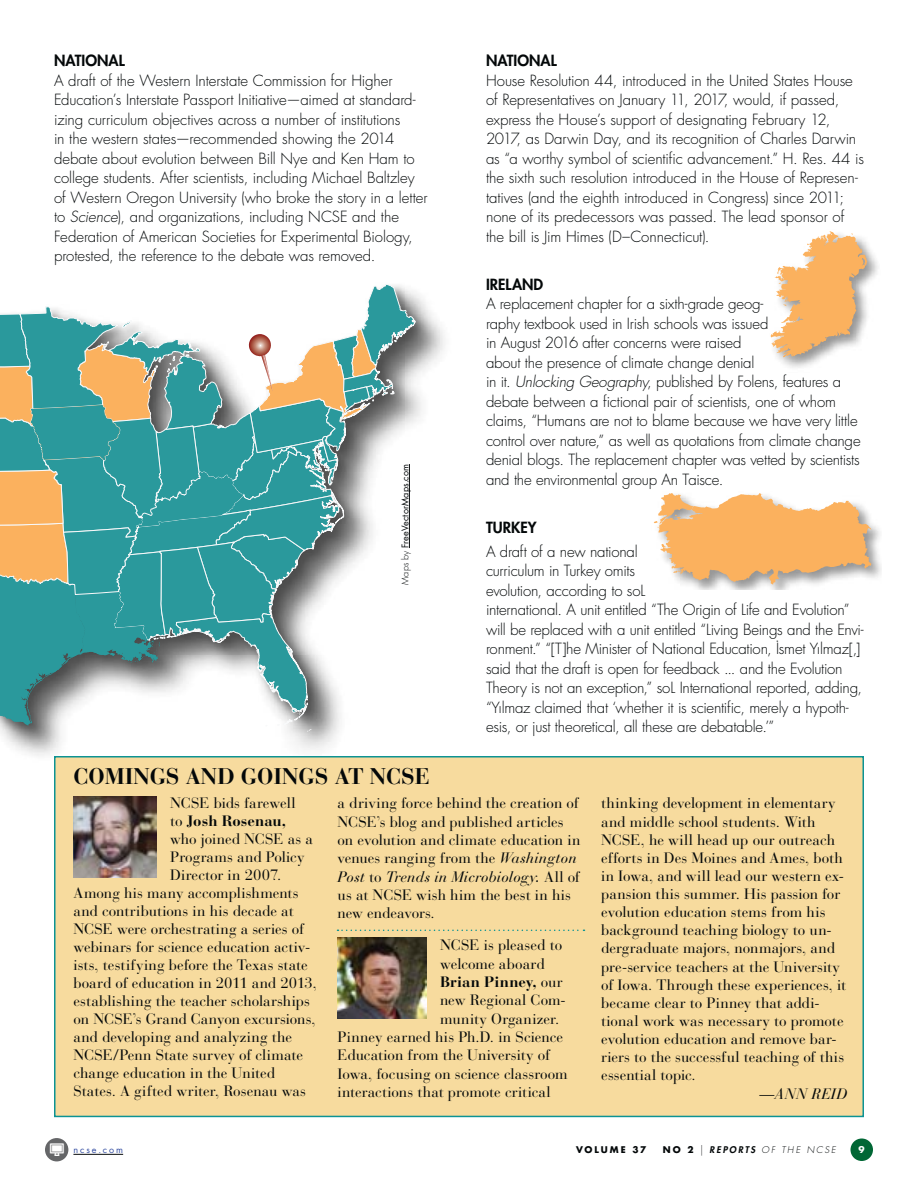
<style>
.page{position:relative;width:918px;height:1188px;background:#fff}
.page>*{position:absolute;margin:0;border:0;box-sizing:border-box;transform-origin:0 0}
.t1{font:700 22.5px "Bauer Bodoni";color:#040809}
.t2{font:300 15px/19.5px "Futura Std";letter-spacing:-.01em;color:#040809}
.t3{font:15px/18.3px "Bauer Bodoni";color:#040809}
.t4{font:800 15px "Futura Std";color:#040809}
.t5{font:700 15px "Bauer Bodoni";letter-spacing:.005em;color:#040809}
.t6{font:15px "Bauer Bodoni";letter-spacing:.02em;color:#040809}
.t7{font:italic 15px "Bauer Bodoni";letter-spacing:.05em;color:#040809}
.t8{font:9px "Futura Std";letter-spacing:.02em;color:#040809}
.t9{font:italic 300 9px "Futura Std";letter-spacing:.21em;color:#040809}
.t10{font:9px "Futura Std";letter-spacing:.22em;color:#344ea2}
.t11{font:700 9px "Futura Std";letter-spacing:.215em;color:#040809}
.t12{font:700 9px "Futura Std";color:#fff}
.s1{font-style:italic}
.s2{font-weight:300}
.s3{font-weight:400}
.s4{font-family:"Info Bits Things";font-size:18px;color:#fff}
.s5{font-style:normal}
.s6{font-weight:700;font-style:normal}
.s7{font-weight:800}
</style>
<div class="page">
<hr style="left:73px;top:1154px;width:50px;height:1px;background:#040809">
<div style="left:45px;top:1138px;width:23px;height:23px;background:#656668;border-radius:50%"></div>
<img style="left:416px;top:289px;width:33px;height:137px">
<svg style="left:0;top:284px;width:416px;height:448px"></svg>
<div style="left:851px;top:1139px;width:22px;height:22px;background:#016735;border-radius:50%"></div>
<img style="left:770px;top:245px;width:108px;height:123px">
<svg style="left:771px;top:231px;width:96px;height:127px"></svg>
<img style="left:653px;top:522px;width:229px;height:68px">
<svg style="left:654px;top:493px;width:217px;height:92px"></svg>
<div style="left:55px;top:757px;width:808px;height:359px;background:#f7db9e"></div>
<div style="left:54px;top:756px;width:810px;height:361px;border:2px solid #0d9393"></div>
<img style="left:73px;top:797px;width:84px;height:81px">
<img style="left:338px;top:938px;width:89px;height:81px">
<svg style="left:338px;top:930px;width:247px;height:1px"></svg>
<p class="t4" style="left:54px;top:54px;width:72px">NATIONAL</p>
<p class="t2" style="left:54px;top:72px;width:375px">A draft of the Western Interstate Commission for Higher Education’s Interstate Passport Initiative—aimed at standard&shy;izing curriculum objectives across a number of institutions<br>in the western states—recommended showing the 2014 debate about evolution between Bill Nye and Ken Ham to college students. After scientists, including Michael Baltzley of Western Oregon University (who broke the story in a letter to <span class="s1">Science</span>), and organizations, including NCSE and the Federation of American Societies for Experimental Biology, protested, the reference to the debate was removed.</p>
<p class="t8" style="left:401px;top:585px;width:122px;rotate:-90deg"><span class="s2">Maps by</span> FreeVectorMaps.com</p>
<h1 class="t1" style="left:73px;top:768px;width:358px">COMINGS AND GOINGS AT NCSE</h1>
<p class="t4" style="left:486px;top:54px;width:72px">NATIONAL</p>
<p class="t2" style="left:486px;top:72px;width:380px">House Resolution 44, introduced in the United States House of Representatives on January 11, 2017, would, if passed, express the House’s support of designating February 12, 2017, as Darwin Day, and its recognition of Charles Darwin as “a worthy symbol of scientific advancement.” H. Res. 44 is the sixth such resolution introduced in the House of Represen&shy;tatives (and the eighth introduced in Congress) since 2011; none of its predecessors was passed. The lead sponsor of the bill is Jim Himes (D–Connecticut).</p>
<p class="t4" style="left:486px;top:277px;width:59px">IRELAND</p>
<p class="t2" style="left:486px;top:295px;width:376px">A replacement chapter for a sixth-grade geog-<br>raphy textbook used in Irish schools was issued<br>in August 2016 after concerns were raised<br>about the presence of climate change denial<br>in it. <span class="s1">Unlocking Geography</span>, published by Folens, features a debate between a fictional pair of scientists, one of whom claims, “Humans are not to blame because we have very little control over nature,” as well as quotations from climate change denial blogs. The replacement chapter was vetted by scientists and the environmental group An Taisce.</p>
<p class="t4" style="left:486px;top:520px;width:52px">TURKEY</p>
<p class="t2" style="left:486px;top:543px;width:379px">A draft of a new national<br>curriculum in Turkey omits<br>evolution, according to soL<br>international. A unit entitled “The Origin of Life and Evolution” will be replaced with a unit entitled “Living Beings and the Envi&shy;ronment.” “[T]he Minister of National Education, Ismet Yılmaz[,]</p>
<p class="t2" style="left:486px;top:627px;width:358px;line-height:28.5px;text-indent:289px">·<br>said that the draft is open for feedback ... and the Evolution</p>
<p class="t2" style="left:486px;top:679px;width:378px">Theory is not an exception,” soL International reported, adding, “Yılmaz claimed that ‘whether it is scientific, merely a hypoth&shy;esis, or just theoretical, all these are debatable.’”</p>
<p class="t3" style="left:170px;top:796px;width:127px">NCSE bids farewell</p>
<p class="t5" style="left:170px;top:815px;width:117px"><span class="s3">to</span> Josh Rosenau,</p>
<p class="t3" style="left:170px;top:832px;width:144px">who joined NCSE as a</p>
<p class="t3" style="left:170px;top:850px;width:136px">Programs and Policy</p>
<p class="t3" style="left:170px;top:868px;width:113px">Director in 2007.</p>
<p class="t3" style="left:73px;top:886px;width:227px">Among his many accomplishments</p>
<p class="t3" style="left:73px;top:904px;width:222px">and contributions in his decade at</p>
<p class="t3" style="left:73px;top:922px;width:232px">NCSE were orchestrating a series of</p>
<p class="t3" style="left:73px;top:940px;width:239px">webinars for science education activ-</p>
<p class="t3" style="left:73px;top:958px;width:236px">ists, testifying before the Texas state</p>
<p class="t3" style="left:73px;top:976px;width:245px">board of education in 2011 and 2013,</p>
<p class="t3" style="left:73px;top:994px;width:238px">establishing the teacher scholarships</p>
<p class="t3" style="left:73px;top:1012px;width:244px">on NCSE’s Grand Canyon excursions,</p>
<p class="t3" style="left:73px;top:1030px;width:220px">and developing and analyzing the</p>
<p class="t3" style="left:73px;top:1048px;width:231px">NCSE/Penn State survey of climate</p>
<p class="t3" style="left:73px;top:1066px;width:203px">change education in the United</p>
<p class="t3" style="left:73px;top:1084px;width:234px">States. A gifted writer, Rosenau was</p>
<p class="t10" style="left:49px;top:1146px;width:75px"><span class="s4">$</span> ncse.com</p>
<p class="t3" style="left:338px;top:796px;width:244px">a driving force behind the creation of NCSE’s blog and published articles on evolution and climate education in venues ranging from the <span class="s1">Washington Post</span> to <span class="s1">Trends in Microbiology.</span> All of us at NCSE wish him the best in his new endeavors.</p>
<p class="t3" style="left:440px;top:938px;width:124px">NCSE is pleased to</p>
<p class="t3" style="left:440px;top:956px;width:106px">welcome aboard</p>
<p class="t5" style="left:440px;top:976px;width:124px">Brian Pinney, <span class="s3">our</span></p>
<p class="t3" style="left:440px;top:993px;width:128px">new Regional Com-</p>
<p class="t6" style="left:440px;top:1013px;width:121px">munity Organizer.</p>
<p class="t3" style="left:338px;top:1029px;width:227px">Pinney earned his Ph.D. in Science</p>
<p class="t3" style="left:338px;top:1048px;width:214px">Education from the University of</p>
<p class="t3" style="left:338px;top:1066px;width:232px">Iowa, focusing on science classroom</p>
<p class="t3" style="left:338px;top:1084px;width:215px">interactions that promote critical</p>
<p class="t3" style="left:601px;top:796px;width:236px">thinking development in elementary</p>
<p class="t3" style="left:601px;top:814px;width:216px">and middle school students. With</p>
<p class="t3" style="left:601px;top:832px;width:235px">NCSE, he will head up our outreach</p>
<p class="t3" style="left:601px;top:850px;width:243px">efforts in Des Moines and Ames, both</p>
<p class="t3" style="left:601px;top:868px;width:245px">in Iowa, and will lead our western ex-</p>
<p class="t3" style="left:601px;top:886px;width:240px">pansion this summer. His passion for</p>
<p class="t3" style="left:601px;top:905px;width:226px">evolution education stems from his</p>
<p class="t3" style="left:601px;top:923px;width:232px">background teaching biology to un-</p>
<p class="t3" style="left:601px;top:941px;width:235px">dergraduate majors, nonmajors, and</p>
<p class="t3" style="left:601px;top:959px;width:240px">pre-service teachers at the University</p>
<p class="t3" style="left:601px;top:977px;width:247px">of Iowa. Through these experiences, it</p>
<p class="t3" style="left:601px;top:995px;width:220px">became clear to Pinney that addi-</p>
<p class="t3" style="left:601px;top:1013px;width:244px">tional work was necessary to promote</p>
<p class="t3" style="left:601px;top:1032px;width:237px">evolution education and remove bar-</p>
<p class="t3" style="left:601px;top:1050px;width:244px">riers to the successful teaching of this</p>
<p class="t3" style="left:601px;top:1068px;width:96px">essential topic.</p>
<p class="t7" style="left:760px;top:1088px;width:89px"><span class="s5">—</span>ANN REID</p>
<p class="t11" style="left:576px;top:1146px;width:72px">VOLUME 37</p>
<p class="t9" style="left:663px;top:1146px;width:175px"><span class="s6">NO 2</span> | <span class="s7">REPORTS</span> OF THE NCSE</p>
<p class="t12" style="left:859px;top:1146px;width:8px">9</p>
</div>
